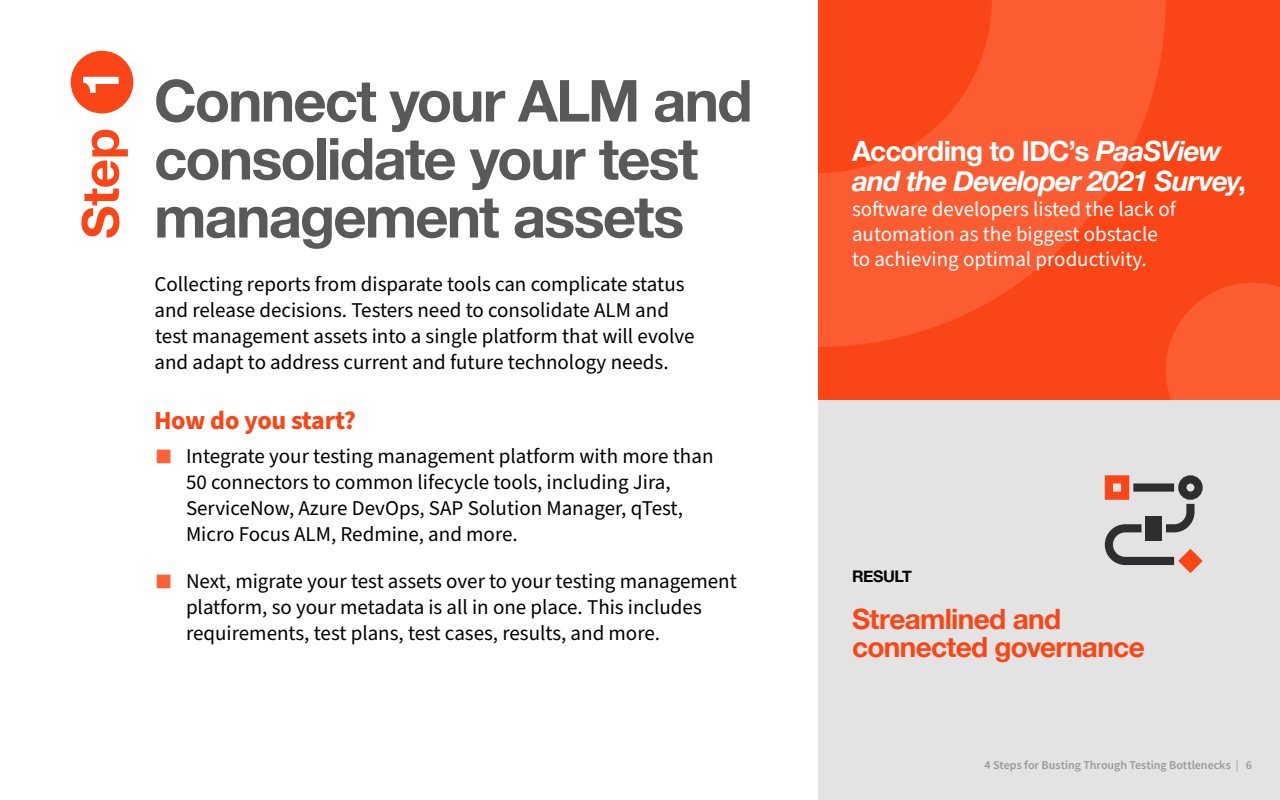
<style>
.page{position:relative;width:1280px;height:800px;background:#fff}
.page>*{position:absolute;margin:0;border:0;box-sizing:border-box;transform-origin:0 0}
.t1{font:700 58px/58px "Helvetica Neue";letter-spacing:-.035em;color:#595959}
.t2{font:700 50.9px "Helvetica Neue";color:#fa4616}
.Eyebrow_Rev{font:italic 700 28px/30px "Helvetica Neue";letter-spacing:-.035em;color:#fff}
.Eyebrow_Rev-2{font:700 28px/28px "Helvetica Neue";letter-spacing:-.025em;color:#fa4616}
.Intro_Paragraph{font:700 26px "Source Sans Pro";letter-spacing:-.01em;color:#fa4616}
.Intro_Paragraph-2{font:21px/26px "Source Sans Pro";color:#000}
.Eyebrow_Rev-3{font:21px/25.2px "Source Sans Pro";color:#fff}
.Eyebrow_Rev-4{font:700 16px "Helvetica Neue";letter-spacing:-.025em;color:#000}
.t3{font:600 12px "Source Sans Pro";letter-spacing:-.005em;color:#999}
.s1{color:#fff}
.s2{font-size:32px;color:#fb6239}
.s3{font-style:normal}
.s4{font-weight:400}
</style>
<div class="page">
<div style="left:818px;top:0;width:462px;height:800px;background:#fa4616"></div>
<svg style="left:818px;top:0;width:348px;height:347px;fill:#fb5c32"></svg>
<svg style="left:1166px;top:283px;width:114px;height:117px"></svg>
<div style="left:818px;top:400px;width:462px;height:400px;background:#e3e3e3"></div>
<div style="left:71px;top:51px;width:62px;height:62px;background:#fa4616;border-radius:50%"></div>
<div style="left:1178px;top:475px;width:25px;height:25px;border:8px solid #2d2e2f;border-radius:50%"></div>
<div style="left:1137px;top:483px;width:33px;height:9px;background:#2d2e2f"></div>
<div style="left:1105px;top:475px;width:24px;height:25px;border:8px solid #fa4616"></div>
<svg style="left:1104px;top:503px;width:99px;height:70px"></svg>
<h1 class="t2" style="left:61px;top:239px;width:172px;rotate:-90deg">Step <span class="s1">1</span></h1>
<h1 class="t1" style="left:154px;top:73px;width:600px">Connect your ALM and consolidate your test management assets</h1>
<p class="Intro_Paragraph-2" style="left:155px;top:271px;width:542px">Collecting reports from disparate tools can complicate status and release decisions. Testers need to consolidate ALM and test management assets into a single platform that will evolve and adapt to address current and future technology needs.</p>
<p class="Intro_Paragraph" style="left:154px;top:402px;width:204px">How do you start?</p>
<p class="Intro_Paragraph-2" style="left:186px;top:443px;width:529px;text-indent:-32px"><span class="s2">■</span> Integrate your testing management platform with more than 50 connectors to common lifecycle tools, including Jira, ServiceNow, Azure DevOps, SAP Solution Manager, qTest, Micro Focus ALM, Redmine, and more.</p>
<p class="Intro_Paragraph-2" style="left:186px;top:568px;width:552px;text-indent:-32px"><span class="s2">■</span> Next, migrate your test assets over to your testing management platform, so your metadata is all in one place. This includes requirements, test plans, test cases, results, and more.</p>
<p class="Eyebrow_Rev" style="left:852px;top:137px;width:395px"><span class="s3">According to IDC’s</span> PaaSView and the Developer 2021 Survey<span class="s3">,</span></p>
<p class="Eyebrow_Rev-3" style="left:852px;top:197px;width:326px">software developers listed the lack of automation as the biggest obstacle to achieving optimal productivity.</p>
<p class="Eyebrow_Rev-4" style="left:852px;top:563px;width:62px">RESULT</p>
<p class="Eyebrow_Rev-2" style="left:852px;top:606px;width:294px">Streamlined and connected governance</p>
<p class="t3" style="left:985px;top:757px;width:269px">4 Steps for Busting Through Testing Bottlenecks <span class="s4">|</span> 6</p>
</div>
